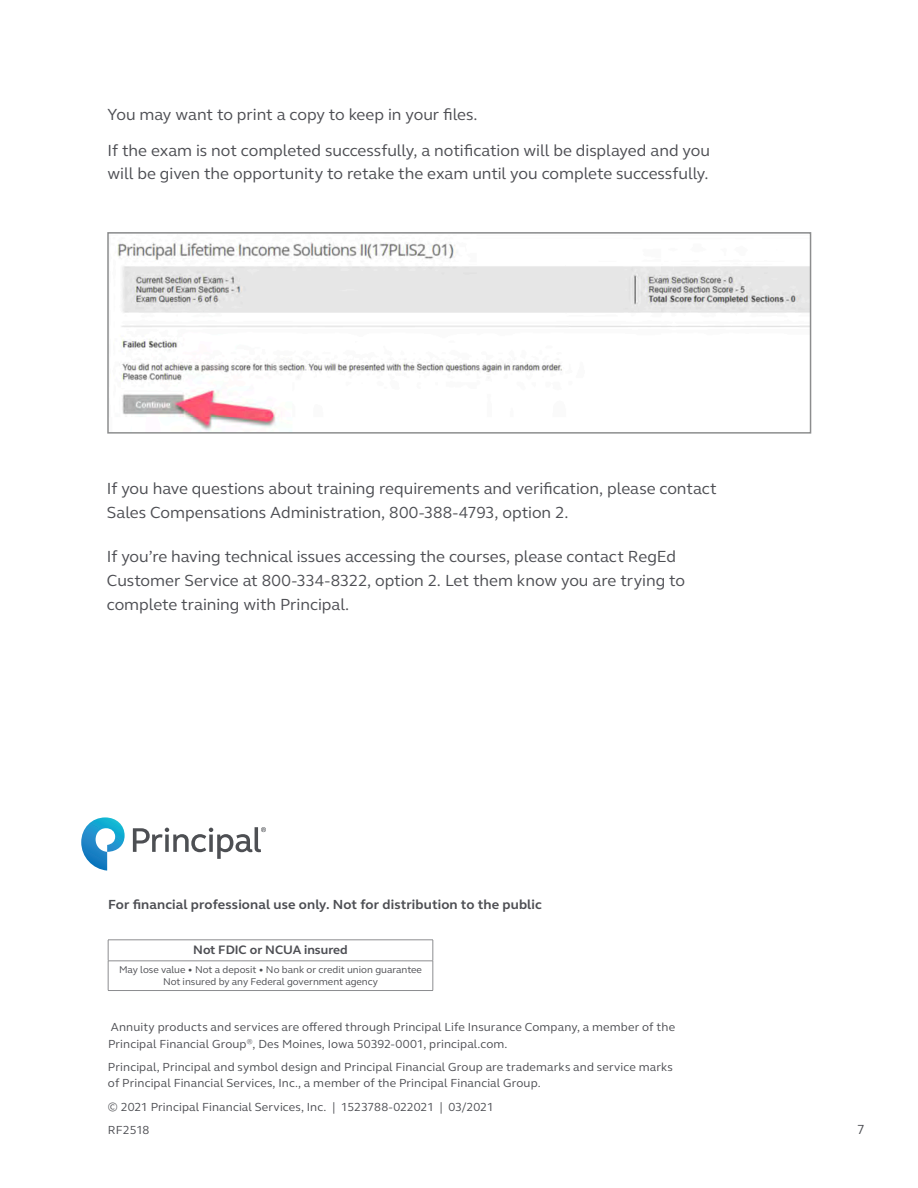
<style>
.page{position:relative;width:918px;height:1188px;background:#fff}
.page>*{position:absolute;margin:0;border:0;box-sizing:border-box;transform-origin:0 0}
.t1{font:16.5px/24px "FS Elliot Pro";letter-spacing:-.005em;color:#4d4e53}
.t2{font:700 13.5px "FS Elliot Pro";letter-spacing:.01em;color:#4d4e53}
.t3{font:13.5px "FS Elliot Pro";color:#4d4e53}
.t4{font:700 12.6px "FS Elliot Pro";color:#4d4e53}
.t5{font:12px/16.5px "FS Elliot Pro";letter-spacing:.01em;color:#4d4e53}
.t6{font:10.05px/12px "FS Elliot Pro";color:#4d4e53;text-align:center}
</style>
<div class="page">
<img style="left:117px;top:240px;width:691px;height:191px">
<div style="left:107px;top:232px;width:704px;height:202px;border:2px solid #8c8d8e"></div>
<svg style="left:81px;top:817px;width:44px;height:54px"></svg>
<svg style="left:133px;top:827px;width:133px;height:32px"></svg>
<svg style="left:108px;top:940px;width:326px;height:51px"></svg>
<hr style="left:108px;top:990px;width:325px;height:1px;background:#8c8d90">
<p class="t1" style="left:108px;top:96px;width:604px;line-height:36px">You may want to print a copy to keep in your files.<br>If the exam is not completed successfully, a notification will be displayed and you</p>
<p class="t1" style="left:108px;top:161px;width:602px">will be given the opportunity to retake the exam until you complete successfully.</p>
<p class="t1" style="left:107px;top:476px;width:611px">If you have questions about training requirements and verification, please contact<br>Sales Compensations Administration, 800-388-4793, option 2.</p>
<p class="t1" style="left:107px;top:544px;width:580px">If you’re having technical issues accessing the courses, please contact RegEd<br>Customer Service at 800-334-8322, option 2. Let them know you are trying to complete training with Principal.</p>
<p class="t2" style="left:108px;top:895px;width:435px">For financial professional use only. Not for distribution to the public</p>
<p class="t4" style="left:193px;top:942px;width:156px">Not FDIC or NCUA insured</p>
<p class="t6" style="left:119px;top:964px;width:304px">May lose value • Not a deposit • No bank or credit union guarantee<br>Not insured by any Federal government agency</p>
<p class="t5" style="left:108px;top:1018px;width:569px">Annuity products and services are offered through Principal Life Insurance Company, a member of the<br>Principal Financial Group<sup>®</sup>, Des Moines, Iowa 50392-0001, principal.com.</p>
<p class="t5" style="left:108px;top:1058px;width:566px">Principal, Principal and symbol design and Principal Financial Group are trademarks and service marks of Principal Financial Services, Inc., a member of the Principal Financial Group.</p>
<p class="t5" style="left:108px;top:1095px;width:387px;line-height:23.2px">© 2021 Principal Financial Services, Inc. | 1523788-022021 | 03/2021<br>RF2518</p>
<p class="t3" style="left:857px;top:1120px;width:9px">7</p>
</div>
